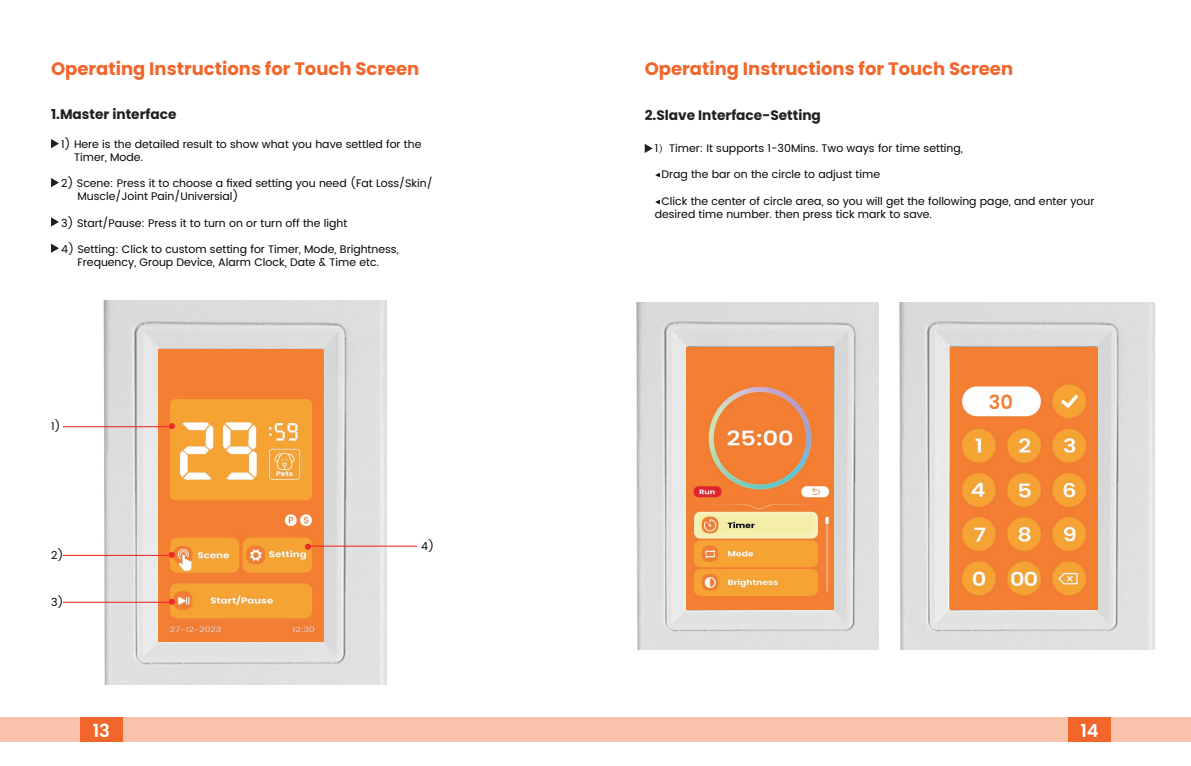
<style>
.page{position:relative;width:1191px;height:766px;background:#fff}
.page>*{position:absolute;margin:0;border:0;box-sizing:border-box;transform-origin:0 0}
.t1{font:600 19.5px "Poppins";color:#f47f33}
.t2{font:700 18px "Poppins";color:#f2662c}
.t3{font:600 18px "Poppins";color:#fff}
.t4{font:700 13.65px "Poppins";color:#231f20}
.t5{font:10.95px/13.2px "Poppins";color:#030303}
.s1{font-family:"Adobe Song Std";font-weight:300}
.s2{font-family:"Montserrat"}
</style>
<div class="page">
<div style="left:0;top:717px;width:1191px;height:25px;background:#f9c2ab"></div>
<div style="left:80px;top:717px;width:43px;height:25px;background:#f2662c"></div>
<div style="left:1068px;top:717px;width:43px;height:25px;background:#f2662c"></div>
<svg style="left:51px;top:139px;width:8px;height:9px"></svg>
<svg style="left:51px;top:178px;width:8px;height:9px"></svg>
<svg style="left:51px;top:217px;width:8px;height:9px"></svg>
<svg style="left:51px;top:243px;width:8px;height:10px"></svg>
<svg style="left:644px;top:144px;width:8px;height:9px"></svg>
<img style="left:81px;top:300px;width:336px;height:384px">
<img style="left:159px;top:349px;width:164px;height:292px">
<div style="left:171px;top:359px;width:139px;height:26px;background:#f47f33"></div>
<img style="left:636px;top:302px;width:243px;height:347px">
<img style="left:687px;top:347px;width:146px;height:262px">
<img style="left:899px;top:302px;width:256px;height:347px">
<img style="left:950px;top:347px;width:147px;height:262px">
<div style="left:697px;top:355px;width:125px;height:23px;background:#f47f33"></div>
<div style="left:960px;top:354px;width:124px;height:27px;background:#f47f33"></div>
<svg style="left:168px;top:422px;width:7px;height:7px"></svg>
<hr style="left:63px;top:426px;width:109px;height:1px;background:#ee2928">
<svg style="left:168px;top:551px;width:7px;height:7px"></svg>
<hr style="left:63px;top:554px;width:109px;height:1px;background:#ee2928">
<svg style="left:168px;top:598px;width:7px;height:7px"></svg>
<hr style="left:63px;top:601px;width:109px;height:1px;background:#ee2928">
<svg style="left:305px;top:543px;width:6px;height:7px"></svg>
<hr style="left:308px;top:545px;width:109px;height:1px;background:#ee2928">
<div style="left:972px;top:393px;width:57px;height:17px;background:#fff"></div>
<h2 class="t2" style="left:51px;top:58px;width:370px">Operating Instructions for Touch Screen</h2>
<h2 class="t2" style="left:644px;top:58px;width:370px">Operating Instructions for Touch Screen</h2>
<p class="t4" style="left:51px;top:106px;width:127px">1.Master interface</p>
<p class="t5" style="left:74px;top:137px;width:349px;text-indent:-13px">1) Here is the detailed result to show what you have settled for the<br>Timer, Mode.</p>
<p class="t5" style="left:78px;top:177px;width:357px;text-indent:-16px">2) Scene: Press it to choose a fixed setting you need (Fat Loss/Skin/<br>Muscle/Joint Pain/Universial)</p>
<p class="t5" style="left:61px;top:216px;width:288px">3) Start/Pause: Press it to turn on or turn off the light</p>
<p class="t5" style="left:61px;top:243px;width:339px;text-align:center">4) Setting: Click to custom setting for Timer, Mode, Brightness,<br>Frequency, Group Device, Alarm Clock, Date &amp; Time etc.</p>
<p class="t5" style="left:51px;top:420px;width:11px">1)</p>
<p class="t5" style="left:51px;top:549px;width:14px">2)</p>
<p class="t5" style="left:51px;top:595px;width:14px">3)</p>
<p class="t5" style="left:421px;top:539px;width:15px">4)</p>
<p class="t4" style="left:644px;top:108px;width:178px">2.Slave Interface-Setting</p>
<p class="t5" style="left:655px;top:142px;width:309px">1<span class="s1">）</span>Timer: It supports 1-30Mins. Two ways for time setting,</p>
<p class="t5" style="left:655px;top:168px;width:227px"><span class="s2">◀</span>Drag the bar on the circle to adjust time</p>
<p class="t5" style="left:655px;top:195px;width:441px"><span class="s2">◀</span>Click the center of circle area, so you will get the following page, and enter your desired time number. then press tick mark to save.</p>
<h1 class="t1" style="left:989px;top:390px;width:26px">30</h1>
<h2 class="t3" style="left:93px;top:719px;width:19px">13</h2>
<h2 class="t3" style="left:1080px;top:719px;width:20px">14</h2>
</div>
